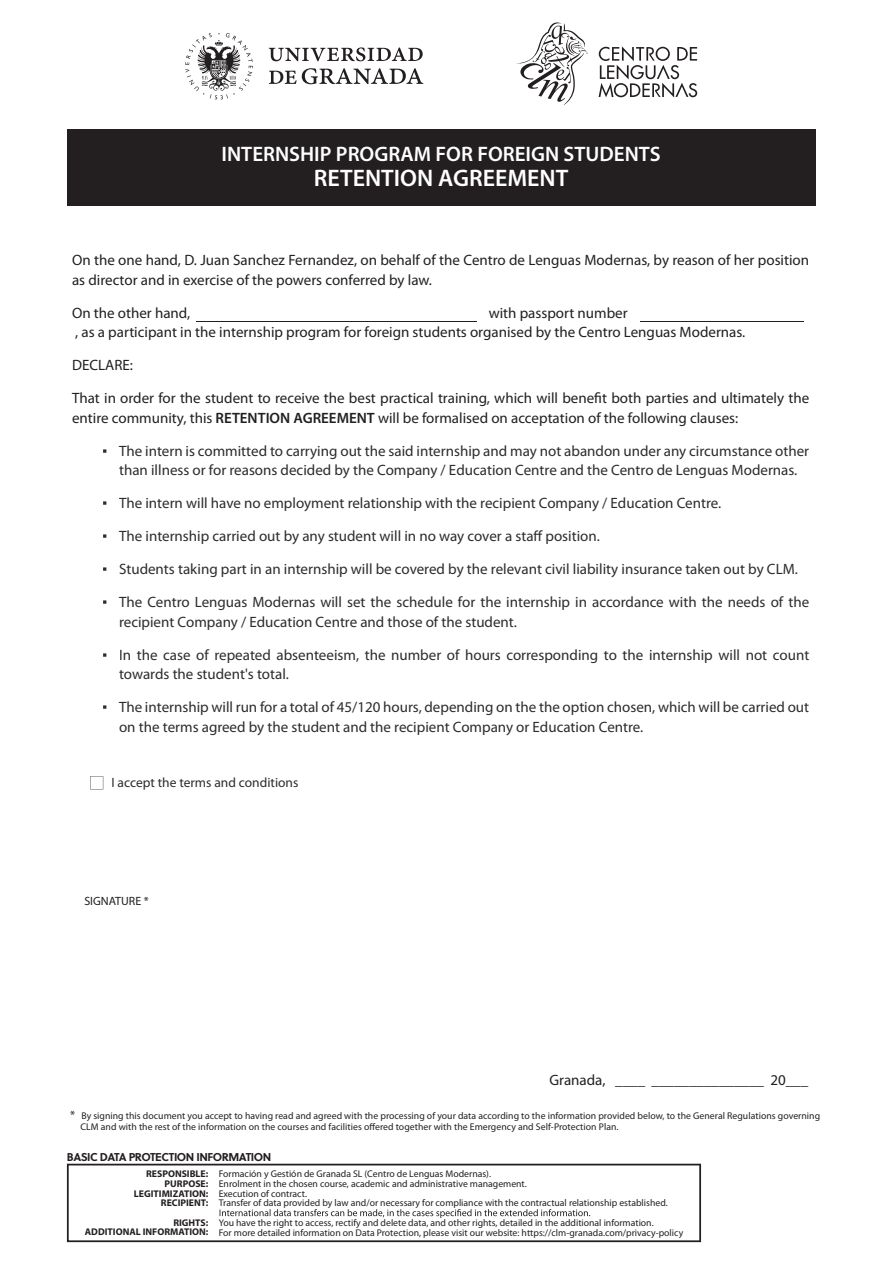
<style>
.page{position:relative;width:893px;height:1263px;background:#fff}
.page>*{position:absolute;margin:0;border:0;box-sizing:border-box;transform-origin:0 0}
.t1{font:600 24px "Myriad Pro";color:#fff}
.t2{font:600 21px "Myriad Pro";color:#fff}
.t3{font:15px/19.5px "Myriad Pro";color:#2e2b2c}
.t4{font:15px/19.5px "Myriad Pro";color:#231f20}
.t5{font:13.5px "Myriad Pro";color:#2e2b2c}
.t6{font:12px "Myriad Pro";color:#231f20}
.t7{font:700 11.4px "Soleil";letter-spacing:-.04em;color:#231f20}
.t8{font:9.75px/9.8px "Myriad Pro";color:#231f20}
.t9{font:700 9.75px/9.8px "Myriad Pro";color:#231f20;text-align:right}
.s1{font-weight:600}
.s2{font-family:"Times New Roman"}
.s3{font-size:12px}
</style>
<div class="page">
<div style="left:67px;top:130px;width:748px;height:76px;background:#231f20"></div>
<svg style="left:185px;top:33px;width:68px;height:66px"></svg>
<svg style="left:269px;top:47px;width:154px;height:14px"></svg>
<svg style="left:269px;top:68px;width:154px;height:16px"></svg>
<svg style="left:516px;top:22px;width:71px;height:83px"></svg>
<svg style="left:598px;top:46px;width:99px;height:52px"></svg>
<svg style="left:90px;top:776px;width:13px;height:13px"></svg>
<hr style="left:197px;top:321px;width:280px;height:1px;background:#231f20">
<hr style="left:641px;top:321px;width:163px;height:1px;background:#231f20">
<svg style="left:67px;top:1164px;width:634px;height:78px"></svg>
<svg style="left:220px;top:1209px;width:370px;height:9px"></svg>
<h2 class="t2" style="left:222px;top:141px;width:441px">INTERNSHIP PROGRAM FOR FOREIGN STUDENTS</h2>
<h1 class="t1" style="left:314px;top:164px;width:256px">RETENTION AGREEMENT</h1>
<p class="t4" style="left:72px;top:252px;width:739px">On the one hand, D. Juan Sanchez Fernandez, on behalf of the Centro de Lenguas Modernas, by reason of her position as director and in exercise of the powers conferred by law.</p>
<p class="t4" style="left:72px;top:304px;width:120px">On the other hand,</p>
<p class="t4" style="left:75px;top:304px;width:672px;text-indent:413px">with passport number<br>, as a participant in the internship program for foreign students organised by the Centro Lenguas Modernas.</p>
<p class="t4" style="left:72px;top:357px;width:62px">DECLARE:</p>
<p class="t4" style="left:72px;top:390px;width:739px">That in order for the student to receive the best practical training, which will benefit both parties and ultimately the entire community, this <span class="s1">RETENTION AGREEMENT</span> will be formalised on acceptation of the following clauses:</p>
<p class="t3" style="left:102px;top:442px;width:709px;text-align:center"><span class="s2">▪</span> The intern is committed to carrying out the said internship and may not abandon under any circumstance other than illness or for reasons decided by the Company / Education Centre and the Centro de Lenguas Modernas.</p>
<p class="t3" style="left:102px;top:495px;width:621px"><span class="s2">▪</span> The intern will have no employment relationship with the recipient Company / Education Centre.</p>
<p class="t3" style="left:102px;top:528px;width:499px"><span class="s2">▪</span> The internship carried out by any student will in no way cover a staff position.</p>
<p class="t3" style="left:102px;top:561px;width:697px"><span class="s2">▪</span> Students taking part in an internship will be covered by the relevant civil liability insurance taken out by CLM.</p>
<p class="t3" style="left:119px;top:594px;width:691px;text-indent:-17px"><span class="s2">▪</span> The Centro Lenguas Modernas will set the schedule for the internship in accordance with the needs of the recipient Company / Education Centre and those of the student.</p>
<p class="t3" style="left:119px;top:646px;width:692px;text-indent:-17px"><span class="s2">▪</span> In the case of repeated absenteeism, the number of hours corresponding to the internship will not count towards the student's total.</p>
<p class="t3" style="left:119px;top:699px;width:691px;text-indent:-17px"><span class="s2">▪</span> The internship will run for a total of 45/120 hours, depending on the the option chosen, which will be carried out on the terms agreed by the student and the recipient Company or Education Centre.</p>
<p class="t5" style="left:111px;top:778px;width:188px">I accept the terms and conditions</p>
<p class="t6" style="left:84px;top:897px;width:66px">SIGNATURE *</p>
<p class="t4" style="left:549px;top:1071px;width:260px">Granada, ____ _______________ 20___</p>
<p class="t8" style="left:80px;top:1111px;width:741px;line-height:10.5px;text-indent:-10px"><span class="s3">*</span> By signing this document you accept to having read and agreed with the processing of your data according to the information provided below, to the General Regulations governing<br>CLM and with the rest of the information on the courses and facilities offered together with the Emergency and Self-Protection Plan.</p>
<p class="t7" style="left:67px;top:1152px;width:206px">BASIC DATA PROTECTION INFORMATION</p>
<p class="t8" style="left:219px;top:1170px;width:450px">Formación y Gestión de Granada SL (Centro de Lenguas Modernas).<br>Enrolment in the chosen course, academic and administrative management.<br>Execution of contract.<br>Transfer of data provided by law and/or necessary for compliance with the contractual relationship established.</p>
<p class="t8" style="left:219px;top:1218px;width:466px">You have the right to access, rectify and delete data, and other rights, detailed in the additional information.<br>For more detailed information on Data Protection, please visit our website: https://clm-granada.com/privacy-policy</p>
<p class="t9" style="left:134px;top:1169px;width:76px">RESPONSIBLE:<br>PURPOSE:<br>LEGITIMIZATION:<br>RECIPIENT:</p>
<p class="t9" style="left:85px;top:1218px;width:125px">RIGHTS:<br>ADDITIONAL INFORMATION:</p>
</div>
